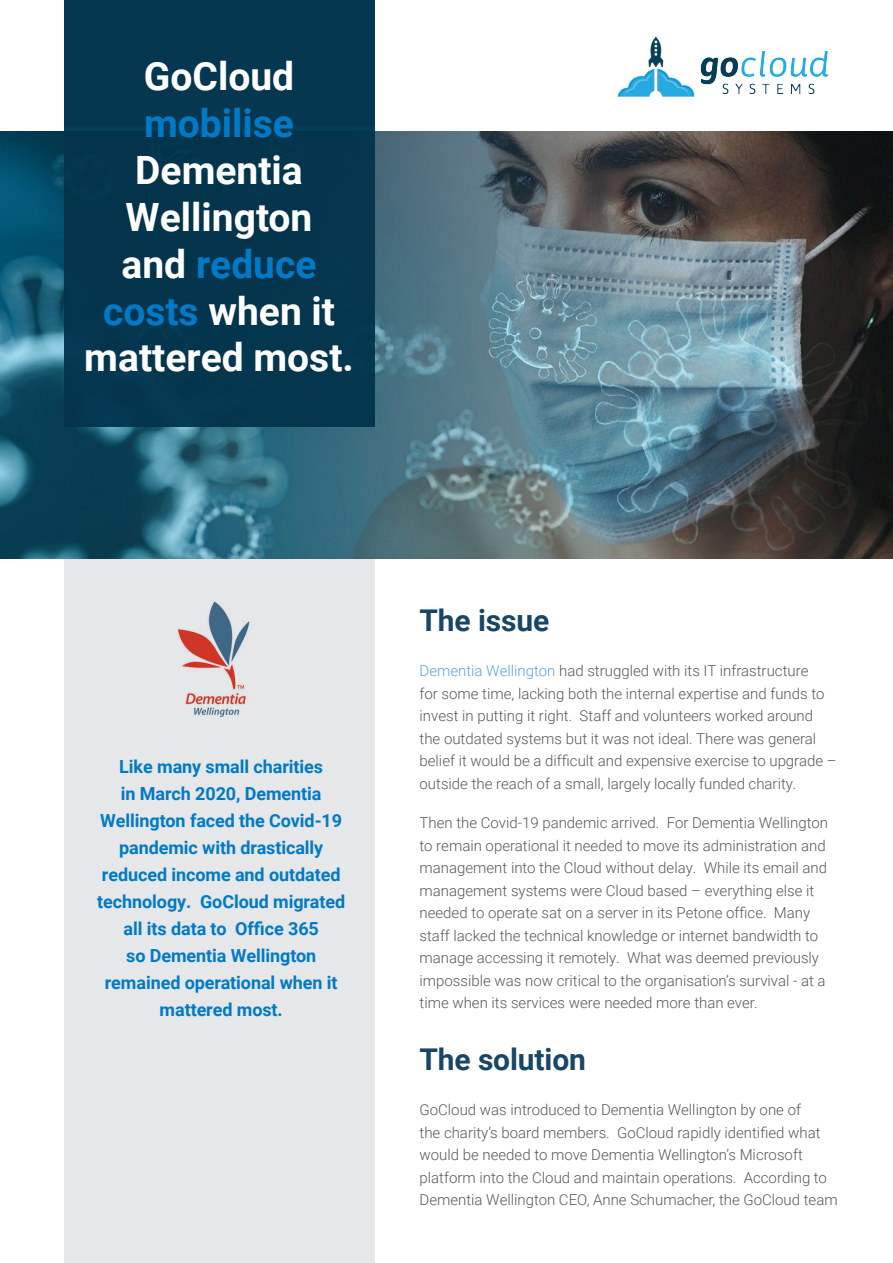
<style>
.page{position:relative;width:893px;height:1263px;background:#fff}
.page>*{position:absolute;margin:0;border:0;box-sizing:border-box;transform-origin:0 0}
.t1{font:700 39px/46.8px "Roboto";color:#fff;text-align:center}
.t2{font:700 30px "Roboto";letter-spacing:-.005em;color:#194667}
.t3{font:700 18px/27px "Roboto";letter-spacing:-.005em;color:#007ac7;text-align:center}
.t4{font:300 15px/22.5px "Roboto";color:#57585a}
.s1{color:#007ac7}
.s2{color:#5ba3d7}
</style>
<div class="page">
<div style="left:64px;top:0;width:310px;height:1263px;background:#e6e7e9"></div>
<img style="left:0;top:132px;width:893px;height:427px">
<div style="left:64px;top:0;width:310px;height:427px;background:#05364e"></div>
<img style="left:617px;top:36px;width:78px;height:61px">
<img style="left:700px;top:51px;width:128px;height:44px">
<img style="left:177px;top:601px;width:73px;height:116px">
<p class="t1" style="left:84px;top:52px;width:271px">GoCloud <span class="s1">mobilise<br></span>Dementia<br>Wellington<br>and <span class="s1">reduce costs</span> when it mattered most.</p>
<p class="t3" style="left:97px;top:752px;width:249px">Like many small charities<br>in March 2020, Dementia<br>Wellington faced the Covid-19 pandemic with drastically reduced income and outdated technology. GoCloud migrated all its data to Office 365<br>so Dementia Wellington remained operational when it mattered most.</p>
<p class="t2" style="left:420px;top:599px;width:131px">The issue</p>
<p class="t4" style="left:420px;top:659px;width:419px"><span class="s2">Dementia Wellington</span> had struggled with its IT infrastructure<br>for some time, lacking both the internal expertise and funds to invest in putting it right. Staff and volunteers worked around the outdated systems but it was not ideal. There was general belief it would be a difficult and expensive exercise to upgrade – outside the reach of a small, largely locally funded charity.</p>
<p class="t4" style="left:420px;top:811px;width:410px">Then the Covid-19 pandemic arrived. For Dementia Wellington to remain operational it needed to move its administration and management into the Cloud without delay. While its email and management systems were Cloud based – everything else it needed to operate sat on a server in its Petone office. Many staff lacked the technical knowledge or internet bandwidth to manage accessing it remotely. What was deemed previously impossible was now critical to the organisation’s survival - at a time when its services were needed more than ever.</p>
<p class="t2" style="left:420px;top:1038px;width:168px">The solution</p>
<p class="t4" style="left:420px;top:1098px;width:420px">GoCloud was introduced to Dementia Wellington by one of<br>the charity’s board members. GoCloud rapidly identified what would be needed to move Dementia Wellington’s Microsoft platform into the Cloud and maintain operations. According to Dementia Wellington CEO, Anne Schumacher, the GoCloud team</p>
</div>
